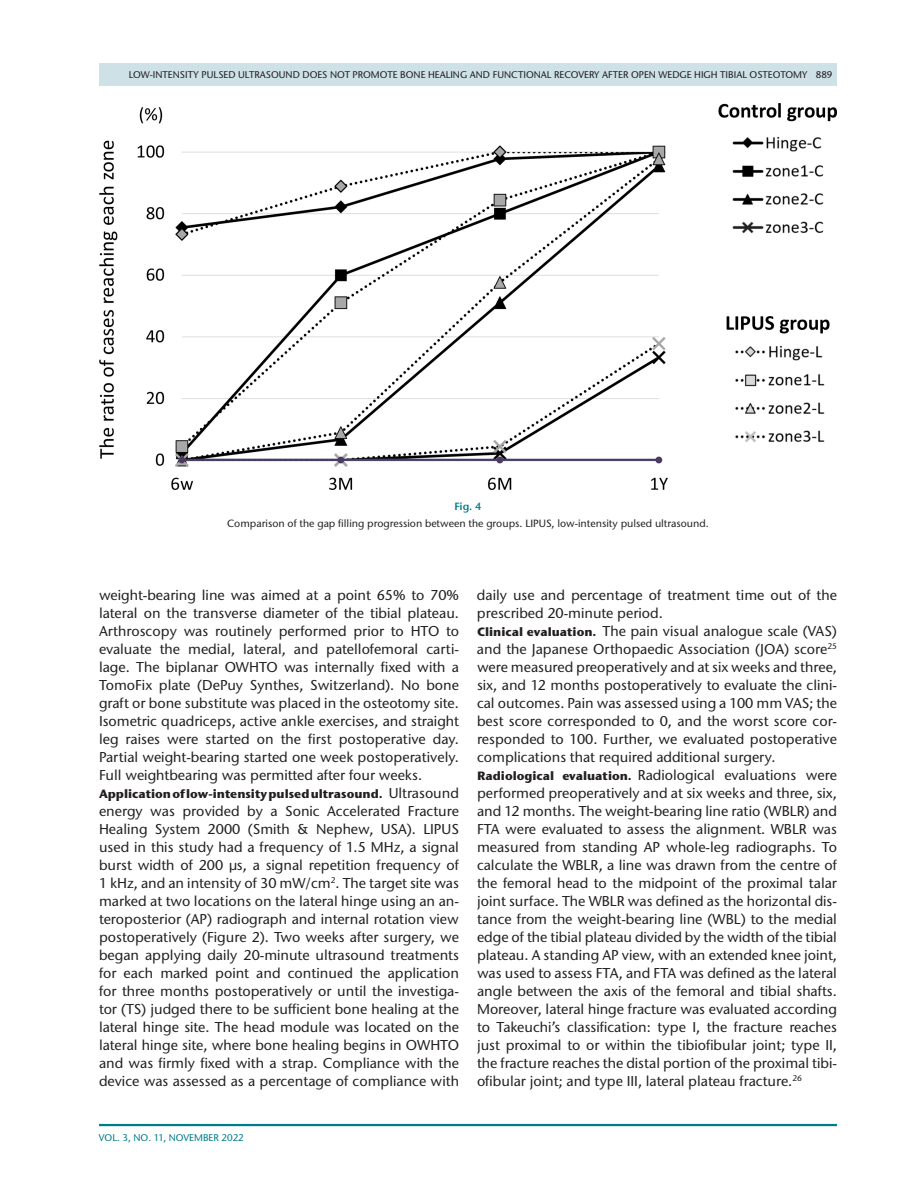
<style>
.page{position:relative;width:918px;height:1188px;background:#fff}
.page>*{position:absolute;margin:0;border:0;box-sizing:border-box;transform-origin:0 0}
.t1{font:500 14.25px/18px "Stone Sans ITC Pro";color:#231f20;text-align:justify}
.t2{font:700 12px "Stone Sans ITC Pro";color:#231f20}
.t3{font:500 10.5px "Stone Sans ITC Pro";color:#231f20}
.t4{font:600 10.5px "Stone Sans ITC Pro";color:#007c89}
.t5{font:500 9.75px "Stone Sans ITC Pro";color:#231f20}
.t6{font:500 9.75px "Stone Sans ITC Pro";color:#007c89}
.s1{font-weight:500;font-size:14.25px}
.s2{font-weight:700;font-size:12px}
</style>
<div class="page">
<hr style="left:99px;top:1124px;width:738px;height:2px;background:#007c89">
<div style="left:99px;top:63px;width:738px;height:23px;background:#cee1e6"></div>
<img style="left:99px;top:104px;width:738px;height:385px">
<p class="t5" style="left:129px;top:68px;width:705px">LOW-INTENSITY PULSED ULTRASOUND DOES NOT PROMOTE BONE HEALING AND FUNCTIONAL RECOVERY AFTER OPEN WEDGE HIGH TIBIAL OSTEOTOMY 889</p>
<p class="t4" style="left:454px;top:500px;width:29px">Fig. 4</p>
<p class="t3" style="left:227px;top:517px;width:483px">Comparison of the gap filling progression between the groups. LIPUS, low-intensity pulsed ultrasound.</p>
<p class="t1" style="left:99px;top:586px;width:362px">weight-bearing line was aimed at a point 65% to 70% lateral on the transverse diameter of the tibial plateau.<br>Arthroscopy was routinely performed prior to HTO to evaluate the medial, lateral, and patellofemoral carti&shy;lage. The biplanar OWHTO was internally fixed with a TomoFix plate (DePuy Synthes, Switzerland). No bone graft or bone substitute was placed in the osteotomy site.<br>Isometric quadriceps, active ankle exercises, and straight leg raises were started on the first postoperative day.<br>Partial weight-bearing started one week postoperatively.<br>Full weightbearing was permitted after four weeks.</p>
<p class="t2" style="left:99px;top:786px;width:362px">Application of low-intensity pulsed ultrasound. <span class="s1">Ultrasound</span></p>
<p class="t1" style="left:99px;top:802px;width:362px">energy was provided by a Sonic Accelerated Fracture Healing System 2000 (Smith &amp; Nephew, USA). LIPUS used in this study had a frequency of 1.5 MHz, a signal burst width of 200 µs, a signal repetition frequency of 1 kHz, and an intensity of 30 mW/cm<sup>2</sup>. The target site was marked at two locations on the lateral hinge using an an&shy;teroposterior (AP) radiograph and internal rotation view postoperatively (Figure 2). Two weeks after surgery, we began applying daily 20-minute ultrasound treatments for each marked point and continued the application for three months postoperatively or until the investiga&shy;tor (TS) judged there to be sufficient bone healing at the lateral hinge site. The head module was located on the lateral hinge site, where bone healing begins in OWHTO and was firmly fixed with a strap. Compliance with the device was assessed as a percentage of compliance with</p>
<p class="t6" style="left:99px;top:1132px;width:146px">VOL. 3, NO. 11, NOVEMBER 2022</p>
<p class="t1" style="left:477px;top:586px;width:362px;text-align:left">daily use and percentage of treatment time out of the prescribed 20-minute period.<br><span class="s2">Clinical evaluation.</span> The pain visual analogue scale (VAS) and the Japanese Orthopaedic Association (JOA) score<sup>25 </sup>were measured preoperatively and at six weeks and three, six, and 12 months postoperatively to evaluate the clini&shy;cal outcomes. Pain was assessed using a 100 mm VAS; the best score corresponded to 0, and the worst score cor&shy;responded to 100. Further, we evaluated postoperative complications that required additional surgery.<br><span class="s2">Radiological evaluation.</span> Radiological evaluations were performed preoperatively and at six weeks and three, six, and 12 months. The weight-bearing line ratio (WBLR) and FTA were evaluated to assess the alignment. WBLR was measured from standing AP whole-leg radiographs. To calculate the WBLR, a line was drawn from the centre of the femoral head to the midpoint of the proximal talar joint surface. The WBLR was defined as the horizontal dis&shy;tance from the weight-bearing line (WBL) to the medial edge of the tibial plateau divided by the width of the tibial plateau. A standing AP view, with an extended knee joint, was used to assess FTA, and FTA was defined as the lateral angle between the axis of the femoral and tibial shafts.<br>Moreover, lateral hinge fracture was evaluated according to Takeuchi’s classification: type I, the fracture reaches just proximal to or within the tibiofibular joint; type II, the fracture reaches the distal portion of the proximal tibi&shy;ofibular joint; and type III, lateral plateau fracture.<sup>26</sup></p>
</div>
